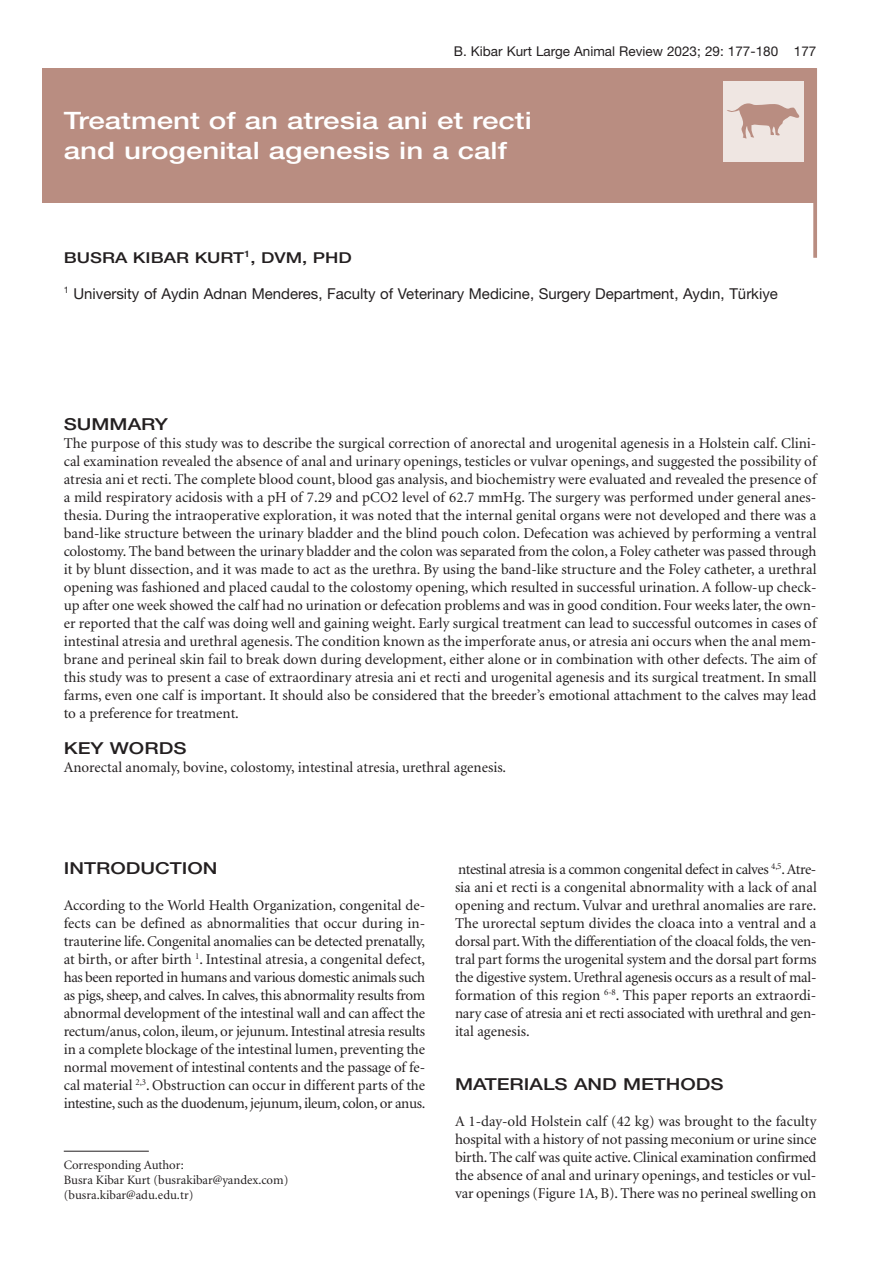
<style>
.page{position:relative;width:893px;height:1263px;background:#fff}
.page>*{position:absolute;margin:0;border:0;box-sizing:border-box;transform-origin:0 0}
.t1{font:51.75px "Animal";color:#b98d81}
.t2{font:500 24px/30px "Helvetica Neue";color:#fff;scale:1.23 1}
.t3{font:500 16.5px "Helvetica Neue";color:#231f20;scale:1.23 1}
.t4{font:15px/18px "Minion";letter-spacing:-.01em;color:#231f20;text-align:justify}
.t5{font:15px "Helvetica Neue";color:#231f20}
.t6{font:500 15px "Helvetica Neue";color:#231f20;scale:1.23 1}
.t7{font:13.5px "Helvetica Neue";color:#231f20}
.t8{font:12.75px/15px "Minion";color:#231f20}
</style>
<div class="page">
<svg style="left:813px;top:68px;width:4px;height:190px"></svg>
<hr style="left:64px;top:1151px;width:85px;height:1px;background:#231f20">
<div style="left:43px;top:68px;width:773px;height:135px;background:#b98d81"></div>
<div style="left:723px;top:81px;width:81px;height:81px;background:#efe6e2"></div>
<p class="t7" style="left:454px;top:47px;width:364px">B. Kibar Kurt Large Animal Review 2023; 29: 177-180 177</p>
<h2 class="t2" style="left:64px;top:108px;width:382px">Treatment of an atresia ani et recti and urogenital agenesis in a calf</h2>
<h1 class="t1" style="left:727px;top:89px;width:75px">N</h1>
<p class="t6" style="left:64px;top:252px;width:236px">BUSRA KIBAR KURT<sup>1</sup>, DVM, PHD</p>
<p class="t5" style="left:64px;top:288px;width:716px"><sup>1</sup> University of Aydin Adnan Menderes, Faculty of Veterinary Medicine, Surgery Department, Aydın, Türkiye</p>
<p class="t3" style="left:64px;top:418px;width:86px">SUMMARY</p>
<p class="t4" style="left:64px;top:435px;width:754px">The purpose of this study was to describe the surgical correction of anorectal and urogenital agenesis in a Holstein calf. Clini&shy;cal examination revealed the absence of anal and urinary openings, testicles or vulvar openings, and suggested the possibility of atresia ani et recti. The complete blood count, blood gas analysis, and biochemistry were evaluated and revealed the presence of a mild respiratory acidosis with a pH of 7.29 and pCO2 level of 62.7 mmHg. The surgery was performed under general anes&shy;thesia. During the intraoperative exploration, it was noted that the internal genital organs were not developed and there was a band-like structure between the urinary bladder and the blind pouch colon. Defecation was achieved by performing a ventral colostomy. The band between the urinary bladder and the colon was separated from the colon, a Foley catheter was passed through it by blunt dissection, and it was made to act as the urethra. By using the band-like structure and the Foley catheter, a urethral opening was fashioned and placed caudal to the colostomy opening, which resulted in successful urination. A follow-up check&shy;up after one week showed the calf had no urination or defecation problems and was in good condition. Four weeks later, the own&shy;er reported that the calf was doing well and gaining weight. Early surgical treatment can lead to successful outcomes in cases of intestinal atresia and urethral agenesis. The condition known as the imperforate anus, or atresia ani occurs when the anal mem&shy;brane and perineal skin fail to break down during development, either alone or in combination with other defects. The aim of this study was to present a case of extraordinary atresia ani et recti and urogenital agenesis and its surgical treatment. In small farms, even one calf is important. It should also be considered that the breeder’s emotional attachment to the calves may lead to a preference for treatment.</p>
<p class="t3" style="left:64px;top:742px;width:101px">KEY WORDS</p>
<p class="t4" style="left:64px;top:759px;width:444px">Anorectal anomaly, bovine, colostomy, intestinal atresia, urethral agenesis.</p>
<p class="t3" style="left:64px;top:862px;width:126px">INTRODUCTION</p>
<p class="t4" style="left:64px;top:898px;width:363px">According to the World Health Organization, congenital de&shy;fects can be defined as abnormalities that occur during in&shy;trauterine life. Congenital anomalies can be detected prenatally, at birth, or after birth <sup>1</sup>. Intestinal atresia, a congenital defect, has been reported in humans and various domestic animals such as pigs, sheep, and calves. In calves, this abnormality results from abnormal development of the intestinal wall and can affect the rectum/anus, colon, ileum, or jejunum. Intestinal atresia results in a complete blockage of the intestinal lumen, preventing the normal movement of intestinal contents and the passage of fe&shy;cal material <sup>2,3</sup>. Obstruction can occur in different parts of the intestine, such as the duodenum, jejunum, ileum, colon, or anus.</p>
<p class="t8" style="left:64px;top:1158px;width:226px">Corresponding Author:<br>Busra Kibar Kurt (busrakibar@yandex.com) (busra.kibar@adu.edu.tr)</p>
<p class="t4" style="left:455px;top:861px;width:363px">ntestinal atresia is a common congenital defect in calves <sup>4,5</sup>. Atre&shy;sia ani et recti is a congenital abnormality with a lack of anal opening and rectum. Vulvar and urethral anomalies are rare.<br>The urorectal septum divides the cloaca into a ventral and a dorsal part. With the differentiation of the cloacal folds, the ven&shy;tral part forms the urogenital system and the dorsal part forms the digestive system. Urethral agenesis occurs as a result of mal&shy;formation of this region <sup>6-8</sup>. This paper reports an extraordi&shy;nary case of atresia ani et recti associated with urethral and gen&shy;ital agenesis.</p>
<p class="t3" style="left:455px;top:1078px;width:220px">MATERIALS AND METHODS</p>
<p class="t4" style="left:455px;top:1113px;width:363px">A 1-day-old Holstein calf (42 kg) was brought to the faculty hospital with a history of not passing meconium or urine since birth. The calf was quite active. Clinical examination confirmed the absence of anal and urinary openings, and testicles or vul&shy;var openings (Figure 1A, B). There was no perineal swelling on</p>
</div>
